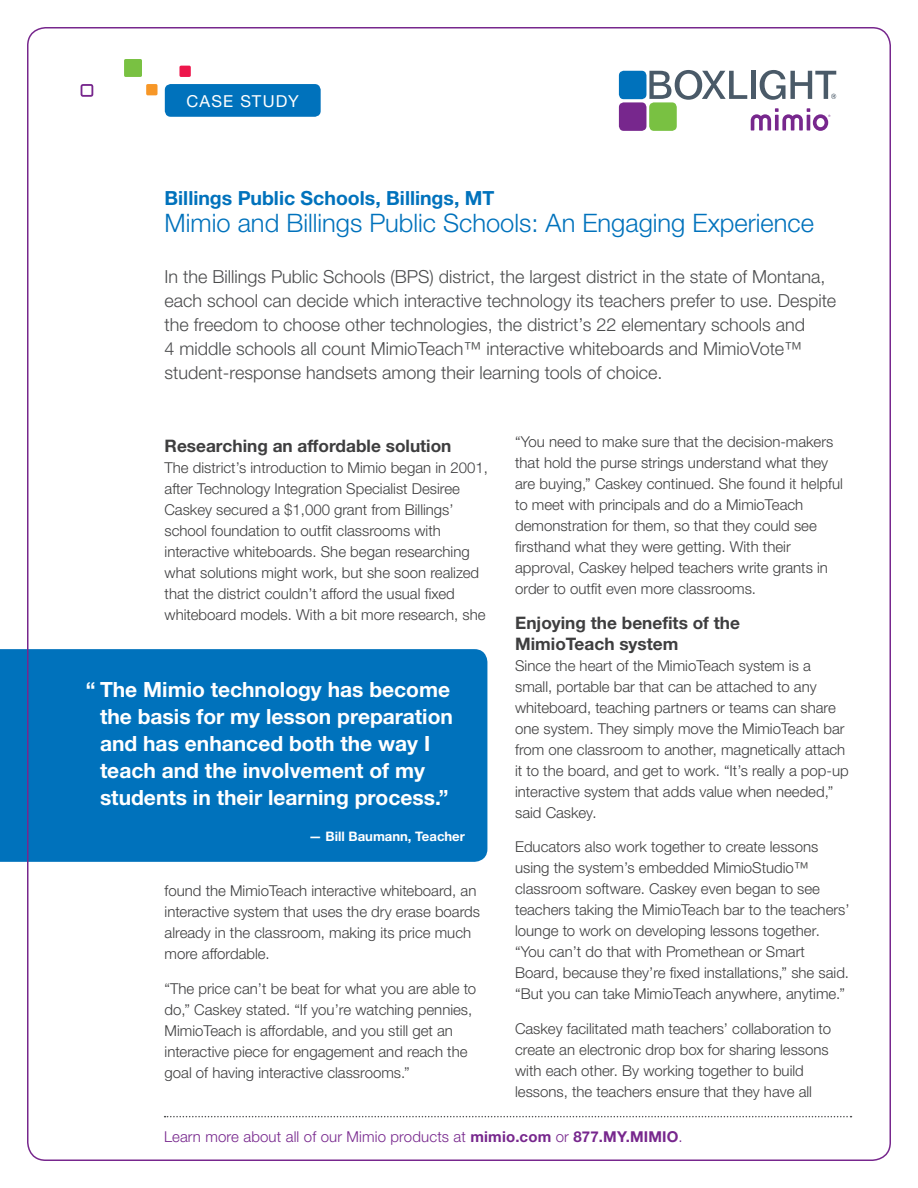
<style>
.page{position:relative;width:918px;height:1188px;background:#fff}
.page>*{position:absolute;margin:0;border:0;box-sizing:border-box;transform-origin:0 0}
.Section_Title_copy{font:300 25.5px "Helvetica Neue LTW1 G";color:#0072bc}
.QUOTES{font:700 21px/27px "Helvetica Neue LTW1 G";color:#fff}
.Section_Pre-Title{font:700 19.5px "Helvetica Neue LTW1 G";color:#0072bc}
.Intro_Text{font:300 18px/24px "Helvetica Neue LTW1 G";color:#4b4c4d}
.Body_Copy{font:700 17.25px/21px "Helvetica Neue LTW1 G";color:#3e3e3f}
.t1{font:16.5px "Helvetica Neue LTW1 G";letter-spacing:.075em;color:#fff}
.Body_Copy-2{font:300 15px/21px "Helvetica Neue LTW1 G";color:#3e3e3f}
.t2{font:300 15px "Helvetica Neue LTW1 G";letter-spacing:.01em;color:#77278d}
.QUOTES-2{font:700 13.05px "Helvetica Neue LTW1 G";color:#fff}
.s1{font-weight:700}
</style>
<div class="page">
<svg style="left:165px;top:1116px;width:687px;height:1px"></svg>
<svg style="left:649px;top:70px;width:98px;height:30px"></svg>
<hr style="left:751px;top:71px;width:4px;height:28px;background:#4a5a68">
<svg style="left:760px;top:70px;width:76px;height:30px"></svg>
<div style="left:619px;top:71px;width:27px;height:28px;background:#0072bc;border-radius:5px"></div>
<div style="left:619px;top:102px;width:27px;height:29px;background:#77278d;border-radius:5px"></div>
<div style="left:649px;top:102px;width:28px;height:29px;background:#79c142;border-radius:5px"></div>
<svg style="left:751px;top:108px;width:79px;height:23px"></svg>
<div style="left:0;top:649px;width:487px;height:213px;background:#0072bc"></div>
<div style="left:124px;top:59px;width:18px;height:18px;background:#79c142;border-radius:2px"></div>
<div style="left:146px;top:84px;width:12px;height:11px;background:#f79727;border-radius:2px"></div>
<div style="left:179px;top:66px;width:12px;height:11px;background:#ed164b;border-radius:2px"></div>
<div style="left:81px;top:84px;width:12px;height:13px;border:2px solid #77278d;border-radius:2px"></div>
<div style="left:165px;top:84px;width:156px;height:33px;background:#0072bc;border-radius:6px"></div>
<p class="t1" style="left:187px;top:91px;width:114px">CASE STUDY</p>
<p class="Section_Pre-Title" style="left:165px;top:186px;width:331px">Billings Public Schools, Billings, MT</p>
<p class="Section_Title_copy" style="left:165px;top:207px;width:651px">Mimio and Billings Public Schools: An Engaging Experience</p>
<p class="Intro_Text" style="left:165px;top:264px;width:673px">In the Billings Public Schools (BPS) district, the largest district in the state of Montana, each school can decide which interactive technology its teachers prefer to use. Despite the freedom to choose other technologies, the district’s 22 elementary schools and<br>4 middle schools all count MimioTeach™ interactive whiteboards and MimioVote™ student-response handsets among their learning tools of choice.</p>
<p class="Body_Copy" style="left:165px;top:435px;width:288px">Researching an affordable solution</p>
<p class="Body_Copy-2" style="left:165px;top:457px;width:325px">The district’s introduction to Mimio began in 2001, after Technology Integration Specialist Desiree Caskey secured a $1,000 grant from Billings’ school foundation to outfit classrooms with interactive whiteboards. She began researching what solutions might work, but she soon realized that the district couldn’t afford the usual fixed whiteboard models. With a bit more research, she</p>
<p class="QUOTES" style="left:100px;top:676px;width:354px;text-indent:-14px">“ The Mimio technology has become the basis for my lesson preparation and has enhanced both the way I teach and the involvement of my students in their learning process.”</p>
<p class="QUOTES-2" style="left:309px;top:828px;width:158px">— Bill Baumann, Teacher</p>
<p class="Body_Copy-2" style="left:165px;top:880px;width:317px">found the MimioTeach interactive whiteboard, an interactive system that uses the dry erase boards already in the classroom, making its price much more affordable.</p>
<p class="Body_Copy-2" style="left:165px;top:978px;width:313px">“The price can’t be beat for what you are able to do,” Caskey stated. “If you’re watching pennies, MimioTeach is affordable, and you still get an interactive piece for engagement and reach the goal of having interactive classrooms.”</p>
<p class="Body_Copy-2" style="left:515px;top:431px;width:329px">“You need to make sure that the decision-makers that hold the purse strings understand what they are buying,” Caskey continued. She found it helpful to meet with principals and do a MimioTeach demonstration for them, so that they could see firsthand what they were getting. With their approval, Caskey helped teachers write grants in order to outfit even more classrooms.</p>
<p class="Body_Copy" style="left:515px;top:612px;width:226px">Enjoying the benefits of the<br>MimioTeach system</p>
<p class="Body_Copy-2" style="left:515px;top:655px;width:335px">Since the heart of the MimioTeach system is a small, portable bar that can be attached to any whiteboard, teaching partners or teams can share one system. They simply move the MimioTeach bar from one classroom to another, magnetically attach it to the board, and get to work. “It’s really a pop-up interactive system that adds value when needed,” said Caskey.</p>
<p class="Body_Copy-2" style="left:515px;top:836px;width:336px">Educators also work together to create lessons using the system’s embedded MimioStudio™ classroom software. Caskey even began to see teachers taking the MimioTeach bar to the teachers’ lounge to work on developing lessons together. “You can’t do that with Promethean or Smart Board, because they’re fixed installations,” she said. “But you can take MimioTeach anywhere, anytime.”</p>
<p class="Body_Copy-2" style="left:515px;top:1018px;width:318px">Caskey facilitated math teachers’ collaboration to create an electronic drop box for sharing lessons with each other. By working together to build lessons, the teachers ensure that they have all</p>
<p class="t2" style="left:164px;top:1128px;width:520px">Learn more about all of our Mimio products at <span class="s1">mimio.com</span> or <span class="s1">877.MY.MIMIO</span>.</p>
</div>
